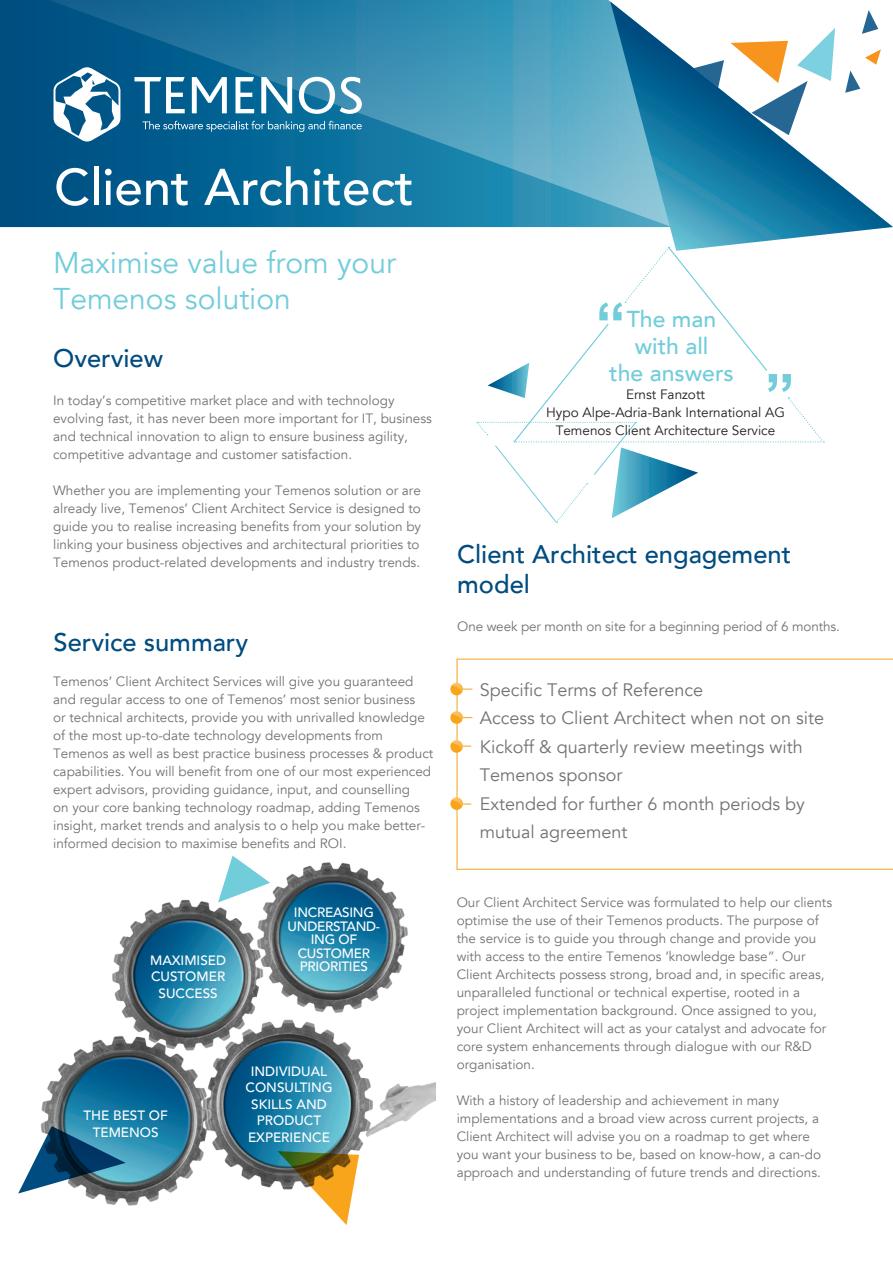
<style>
.page{position:relative;width:893px;height:1263px;background:#fff}
.page>*{position:absolute;margin:0;border:0;box-sizing:border-box;transform-origin:0 0}
.t1{font:700 60.3px "Arial";color:#71cdda}
.t2{font:500 51px "Avenir LT";color:#fff}
.t3{font:30px/36px "Avenir LT";color:#71cdda}
.t4{font:500 25.5px/30.6px "Avenir LT";color:#004c80}
.t5{font:500 22.95px "Avenir LT";color:#71cdda}
.t6{font:18px/28.5px "Avenir";color:#717275}
.t7{font:13.5px/18px "Avenir";color:#717275}
.t8{font:500 13.5px "Avenir LT";color:#fff}
.t9{font:13.5px "Avenir LT";color:#231f20}
.t10{font:500 13.5px/13.5px "Avenir LT";letter-spacing:-.02em;color:#fff;text-align:center}
.s1{font-family:"Avenir LT";font-weight:900;color:#f9a51b}
</style>
<div class="page">
<svg style="left:457px;top:659px;width:436px;height:211px"></svg>
<svg style="left:477px;top:251px;width:347px;height:272px"></svg>
<svg style="left:0;top:0;width:611px;height:227px;background:#217aa3"></svg>
<svg style="left:610px;top:2px;width:283px;height:249px"></svg>
<svg style="left:134px;top:77px;width:51px;height:36px"></svg>
<svg style="left:192px;top:77px;width:35px;height:36px"></svg>
<svg style="left:235px;top:77px;width:19px;height:36px"></svg>
<svg style="left:261px;top:77px;width:31px;height:36px"></svg>
<svg style="left:299px;top:77px;width:63px;height:37px"></svg>
<svg style="left:142px;top:121px;width:220px;height:11px;background:#3383a9"></svg>
<svg style="left:54px;top:67px;width:66px;height:75px"></svg>
<img style="left:40px;top:862px;width:396px;height:344px">
<svg style="left:218px;top:855px;width:52px;height:47px"></svg>
<svg style="left:18px;top:1126px;width:108px;height:67px"></svg>
<svg style="left:278px;top:1151px;width:81px;height:74px"></svg>
<svg style="left:450px;top:683px;width:22px;height:12px"></svg>
<svg style="left:450px;top:711px;width:22px;height:13px"></svg>
<svg style="left:450px;top:740px;width:21px;height:13px"></svg>
<svg style="left:450px;top:797px;width:21px;height:13px"></svg>
<p class="t2" style="left:54px;top:158px;width:361px">Client Architect</p>
<p class="t3" style="left:53px;top:246px;width:344px">Maximise value from your<br>Temenos solution</p>
<p class="t4" style="left:53px;top:343px;width:111px">Overview</p>
<p class="t7" style="left:53px;top:392px;width:380px">In today’s competitive market place and with technology evolving fast, it has never been more important for IT, business and technical innovation to align to ensure business agility, competitive advantage and customer satisfaction.</p>
<p class="t7" style="left:53px;top:482px;width:369px;text-align:justify">Whether you are implementing your Temenos solution or are already live, Temenos’ Client Architect Service is designed to guide you to realise increasing benefits from your solution by linking your business objectives and architectural priorities to Temenos product-related developments and industry trends.</p>
<p class="t4" style="left:54px;top:628px;width:196px">Service summary</p>
<p class="t7" style="left:53px;top:673px;width:382px">Temenos’ Client Architect Services will give you guaranteed and regular access to one of Temenos’ most senior business<br>or technical architects, provide you with unrivalled knowledge of the most up-to-date technology developments from Temenos as well as best practice business processes &amp; product capabilities. You will benefit from one of our most experienced expert advisors, providing guidance, input, and counselling<br>on your core banking technology roadmap, adding Temenos insight, market trends and analysis to o help you make better&shy;informed decision to maximise benefits and ROI.</p>
<p class="t8" style="left:150px;top:952px;width:77px">MAXIMISED</p>
<p class="t8" style="left:151px;top:969px;width:76px">CUSTOMER</p>
<p class="t8" style="left:159px;top:985px;width:61px">SUCCESS</p>
<p class="t10" style="left:294px;top:906px;width:82px">INCREASING</p>
<p class="t10" style="left:288px;top:919px;width:94px">UNDERSTAND-<br>ING OF</p>
<p class="t10" style="left:298px;top:946px;width:74px">CUSTOMER</p>
<p class="t10" style="left:300px;top:960px;width:70px">PRIORITIES</p>
<p class="t8" style="left:83px;top:1107px;width:86px">THE BEST OF</p>
<p class="t8" style="left:93px;top:1124px;width:67px">TEMENOS</p>
<p class="t8" style="left:251px;top:1063px;width:78px">INDIVIDUAL</p>
<p class="t8" style="left:246px;top:1080px;width:89px">CONSULTING</p>
<p class="t8" style="left:251px;top:1096px;width:77px">SKILLS AND</p>
<p class="t8" style="left:257px;top:1113px;width:66px">PRODUCT</p>
<p class="t8" style="left:248px;top:1129px;width:83px">EXPERIENCE</p>
<p class="t1" style="left:625px;top:339px;width:32px;rotate:-180deg">”</p>
<p class="t5" style="left:627px;top:306px;width:91px">The man</p>
<p class="t5" style="left:635px;top:333px;width:75px">with all</p>
<p class="t5" style="left:609px;top:359px;width:126px">the answers</p>
<p class="t1" style="left:765px;top:356px;width:32px">”</p>
<p class="t9" style="left:626px;top:386px;width:80px">Ernst Fanzott</p>
<p class="t9" style="left:546px;top:404px;width:240px">Hypo Alpe-Adria-Bank International AG</p>
<p class="t9" style="left:556px;top:422px;width:221px">Temenos Client Architecture Service</p>
<p class="t4" style="left:457px;top:539px;width:335px">Client Architect engagement model</p>
<p class="t7" style="left:457px;top:617px;width:384px">One week per month on site for a beginning period of 6 months.</p>
<p class="t6" style="left:453px;top:675px;width:252px"><span class="s1">•</span> Specific Terms of Reference</p>
<p class="t6" style="left:453px;top:704px;width:373px"><span class="s1">•</span> Access to Client Architect when not on site</p>
<p class="t6" style="left:480px;top:732px;width:324px;text-indent:-27px"><span class="s1">•</span> Kickoff &amp; quarterly review meetings with<br>Temenos sponsor</p>
<p class="t6" style="left:480px;top:789px;width:326px;text-indent:-27px"><span class="s1">•</span> Extended for further 6 month periods by mutual agreement</p>
<p class="t7" style="left:457px;top:893px;width:377px">Our Client Architect Service was formulated to help our clients optimise the use of their Temenos products. The purpose of the service is to guide you through change and provide you with access to the entire Temenos ‘knowledge base”. Our Client Architects possess strong, broad and, in specific areas, unparalleled functional or technical expertise, rooted in a project implementation background. Once assigned to you, your Client Architect will act as your catalyst and advocate for core system enhancements through dialogue with our R&amp;D organisation.</p>
<p class="t7" style="left:457px;top:1091px;width:366px">With a history of leadership and achievement in many implementations and a broad view across current projects, a Client Architect will advise you on a roadmap to get where you want your business to be, based on know-how, a can-do approach and understanding of future trends and directions.</p>
</div>
